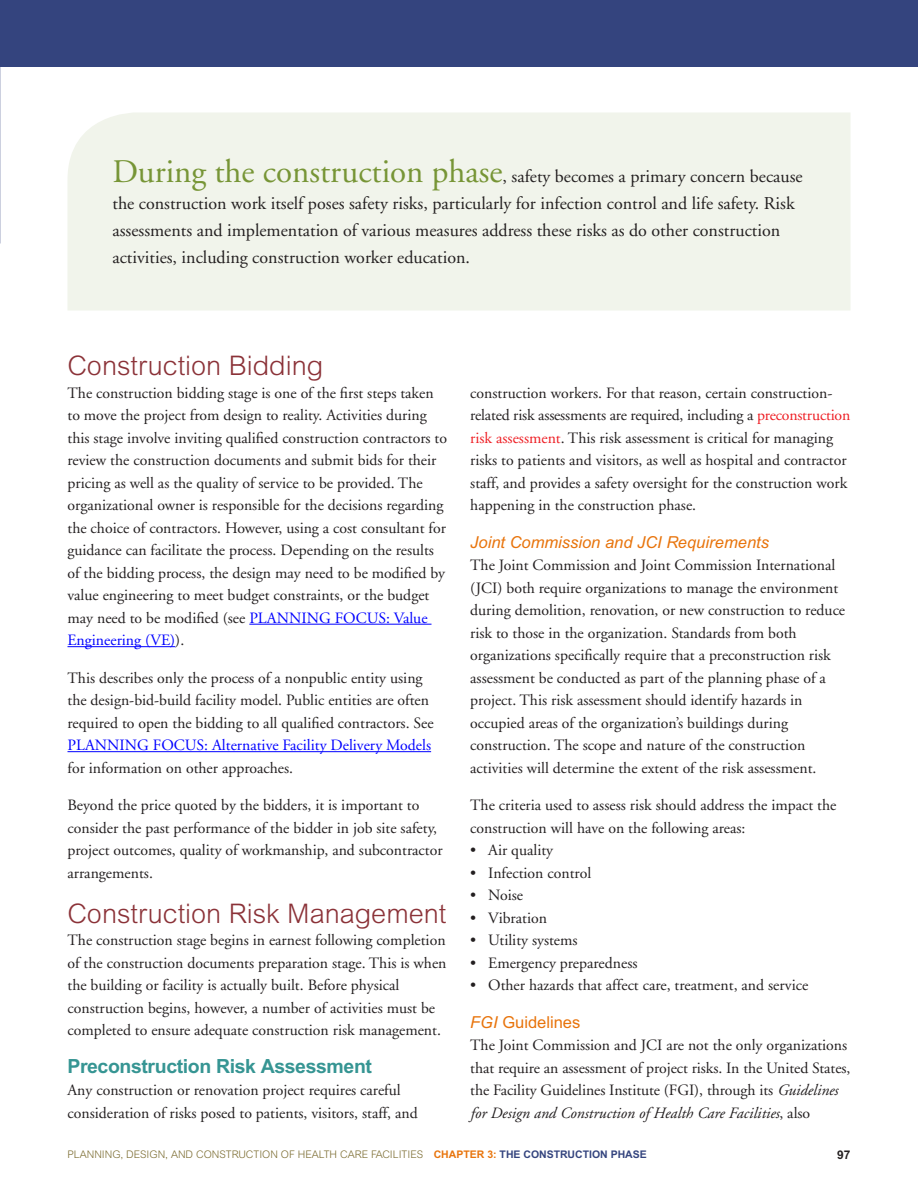
<style>
.page{position:relative;width:918px;height:1188px;background:#fff}
.page>*{position:absolute;margin:0;border:0;box-sizing:border-box;transform-origin:0 0}
.Level_1{font:300 27px "Arial MT Std";color:#8b3238}
.Level_2{font:700 19.5px "Arial MT Std";letter-spacing:-.02em;color:#369593}
.Chapter_Lead-In_Text{font:18px/27px "Adobe Garamond";color:#231f20}
.Level_3{font:italic 16.5px "Arial MT Std";color:#e8740c}
.Level_3-2{font:16.5px "Arial MT Std";color:#e8740c}
.Text_-_Garamond{font:15.75px/22.5px "Adobe Garamond";color:#231f20}
.Text_-_Garamond_-_BU{font:15.75px "Adobe Garamond";color:#231f20}
.Text_-_Garamond_-_NO{font:15.75px/22.5px "Adobe Garamond";color:#231f20}
.Arial_-_Text_8_12{font:700 12px "Arial MT Std";color:#231f20}
.Arial_-_Text_8_12-2{font:300 10.5px "Arial MT Std";color:#7e6f35}
.s1{font-size:33px;color:#779536}
.s2{color:#00f}
.s3{color:#ee1d23}
.s4{font-style:italic}
.s5{font-weight:700;color:#e8740c}
.s6{font-weight:700;color:#34447e}
</style>
<div class="page">
<div style="left:0;top:0;width:918px;height:68px;background:#34447e"></div>
<hr style="left:249px;top:624px;width:183px;height:1px;background:#00f">
<hr style="left:68px;top:646px;width:107px;height:1px;background:#00f">
<hr style="left:68px;top:751px;width:363px;height:1px;background:#00f">
<div style="left:68px;top:112px;width:782px;height:198px;background:#f1f4eb"></div>
<p class="Chapter_Lead-In_Text" style="left:112px;top:163px;width:692px"><span class="s1">During the construction phase</span>, safety becomes a primary concern because the construction work itself poses safety risks, particularly for infection control and life safety. Risk assessments and implementation of various measures address these risks as do other construction activities, including construction worker education.</p>
<p class="Level_1" style="left:68px;top:350px;width:257px">Construction Bidding</p>
<p class="Text_-_Garamond" style="left:68px;top:382px;width:381px">The construction bidding stage is one of the first steps taken to move the project from design to reality. Activities during this stage involve inviting qualified construction contractors to review the construction documents and submit bids for their pricing as well as the quality of service to be provided. The organizational owner is responsible for the decisions regarding the choice of contractors. However, using a cost consultant for guidance can facilitate the process. Depending on the results of the bidding process, the design may need to be modified by value engineering to meet budget constraints, or the budget may need to be modified (see <span class="s2">PLANNING FOCUS: Value Engineering (VE)</span>).</p>
<p class="Text_-_Garamond" style="left:68px;top:667px;width:368px">This describes only the process of a nonpublic entity using the design-bid-build facility model. Public entities are often required to open the bidding to all qualified contractors. See <span class="s2">PLANNING FOCUS: Alternative Facility Delivery Models </span>for information on other approaches.</p>
<p class="Text_-_Garamond" style="left:68px;top:794px;width:377px">Beyond the price quoted by the bidders, it is important to consider the past performance of the bidder in job site safety, project outcomes, quality of workmanship, and subcontractor arrangements.</p>
<p class="Level_1" style="left:68px;top:898px;width:380px">Construction Risk Management</p>
<p class="Text_-_Garamond" style="left:68px;top:929px;width:381px">The construction stage begins in earnest following completion of the construction documents preparation stage. This is when the building or facility is actually built. Before physical construction begins, however, a number of activities must be completed to ensure adequate construction risk management.</p>
<p class="Level_2" style="left:68px;top:1054px;width:306px">Preconstruction Risk Assessment</p>
<p class="Text_-_Garamond" style="left:68px;top:1079px;width:352px">Any construction or renovation project requires careful consideration of risks posed to patients, visitors, staff, and</p>
<p class="Text_-_Garamond" style="left:470px;top:382px;width:382px">construction workers. For that reason, certain construction&shy;related risk assessments are required, including a <span class="s3">preconstruction risk assessment</span>. This risk assessment is critical for managing risks to patients and visitors, as well as hospital and contractor staff, and provides a safety oversight for the construction work happening in the construction phase.</p>
<p class="Level_3" style="left:470px;top:532px;width:300px">Joint Commission and JCI Requirements</p>
<p class="Text_-_Garamond" style="left:470px;top:554px;width:376px">The Joint Commission and Joint Commission International (JCI) both require organizations to manage the environment during demolition, renovation, or new construction to reduce risk to those in the organization. Standards from both organizations specifically require that a preconstruction risk assessment be conducted as part of the planning phase of a project. This risk assessment should identify hazards in occupied areas of the organization’s buildings during construction. The scope and nature of the construction activities will determine the extent of the risk assessment.</p>
<p class="Text_-_Garamond_-_NO" style="left:470px;top:794px;width:368px">The criteria used to assess risk should address the impact the construction will have on the following areas:</p>
<p class="Text_-_Garamond_-_BU" style="left:470px;top:842px;width:84px">• Air quality</p>
<p class="Text_-_Garamond_-_BU" style="left:470px;top:864px;width:122px">• Infection control</p>
<p class="Text_-_Garamond_-_BU" style="left:470px;top:887px;width:54px">• Noise</p>
<p class="Text_-_Garamond_-_BU" style="left:470px;top:909px;width:78px">• Vibration</p>
<p class="Text_-_Garamond_-_BU" style="left:470px;top:932px;width:109px">• Utility systems</p>
<p class="Text_-_Garamond_-_BU" style="left:470px;top:954px;width:169px">• Emergency preparedness</p>
<p class="Text_-_Garamond_-_BU" style="left:470px;top:977px;width:340px">• Other hazards that affect care, treatment, and service</p>
<p class="Level_3-2" style="left:470px;top:1013px;width:112px"><span class="s4">FGI</span> Guidelines</p>
<p class="Text_-_Garamond" style="left:470px;top:1034px;width:382px">The Joint Commission and JCI are not the only organizations that require an assessment of project risks. In the United States, the Facility Guidelines Institute (FGI), through its <span class="s4">Guidelines for Design and Construction of Health Care Facilities</span>, also</p>
<p class="Arial_-_Text_8_12-2" style="left:68px;top:1148px;width:581px">PLANNING, DESIGN, AND CONSTRUCTION OF HEALTH CARE FACILITIES <span class="s5">CHAPTER 3:</span> <span class="s6">THE CONSTRUCTION PHASE</span></p>
<p class="Arial_-_Text_8_12" style="left:837px;top:1147px;width:15px">97</p>
</div>
